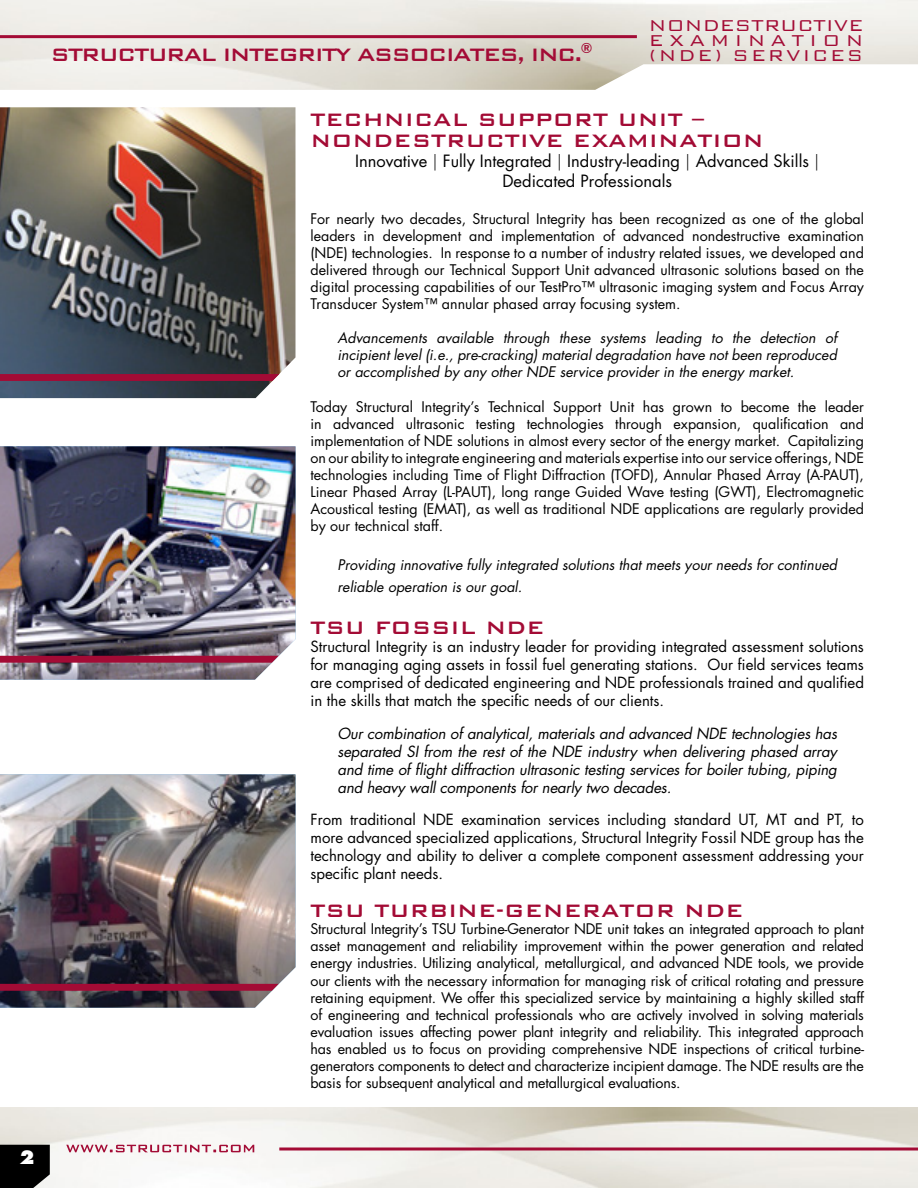
<style>
.page{position:relative;width:918px;height:1188px;background:#fff}
.page>*{position:absolute;margin:0;border:0;box-sizing:border-box;transform-origin:0 0}
.Headings{font:500 24px/21px "Bank Gothic";color:#a30b35}
.Headings-2{font:500 24px "Bank Gothic";letter-spacing:-.075em;color:#a30b35}
.Heading{font:300 21px "Bank Gothic";letter-spacing:.01em;color:#a30b35}
.Heading-2{font:300 21px "Bank Gothic";letter-spacing:.1em;color:#a30b35}
.Heading-3{font:300 21px "Bank Gothic";letter-spacing:.26em;color:#a30b35}
.t1{font:800 18px "Futura";color:#fff}
.Headings-3{font:16.5px "Futura";color:#000}
.Headings-4{font:15px/18px "Futura";color:#000;text-align:justify}
.Headings-5{font:italic 15px/18px "Futura";letter-spacing:-.01em;color:#000;text-align:justify}
.Headings-6{font:14.25px/17.1px "Futura";color:#000;text-align:justify}
.Headings-7{font:italic 14.25px/17.1px "Futura";color:#000;text-align:justify}
.s1{font-weight:300}
</style>
<div class="page">
<hr style="left:0;top:35px;width:637px;height:3px;background:#a30b35">
<svg style="left:66px;top:1145px;width:188px;height:7px"></svg>
<svg style="left:0;top:1145px;width:50px;height:43px"></svg>
<img style="left:0;top:107px;width:296px;height:291px">
<div style="left:0;top:374px;width:279px;height:7px;background:#a30b35"></div>
<hr style="left:279px;top:1148px;width:639px;height:2px;background:#a30b35">
<img style="left:0;top:774px;width:296px;height:234px">
<svg style="left:0;top:984px;width:279px;height:7px"></svg>
<img style="left:0;top:446px;width:295px;height:234px">
<svg style="left:0;top:656px;width:279px;height:7px"></svg>
<p class="Headings-2" style="left:50px;top:36px;width:543px">STRUCTURAL INTEGRITY ASSOCIATES, INC.<sup>®</sup></p>
<p class="Heading" style="left:649px;top:9px;width:216px">NONDESTRUCTIVE</p>
<p class="Heading-3" style="left:649px;top:24px;width:216px">EXAMINATION</p>
<p class="Heading-2" style="left:649px;top:39px;width:216px">(NDE) SERVICES</p>
<p class="Headings" style="left:310px;top:107px;width:455px">TECHNICAL SUPPORT UNIT –<br>NONDESTRUCTIVE EXAMINATION</p>
<p class="Headings-3" style="left:355px;top:150px;width:466px">Innovative <span class="s1">|</span> Fully Integrated <span class="s1">|</span> Industry-leading <span class="s1">|</span> Advanced Skills <span class="s1">|</span></p>
<p class="Headings-3" style="left:502px;top:170px;width:171px">Dedicated Professionals</p>
<p class="Headings-6" style="left:310px;top:210px;width:555px">For nearly two decades, Structural Integrity has been recognized as one of the global leaders in development and implementation of advanced nondestructive examination (NDE) technologies. In response to a number of industry related issues, we developed and delivered through our Technical Support Unit advanced ultrasonic solutions based on the digital processing capabilities of our TestPro™ ultrasonic imaging system and Focus Array Transducer System™ annular phased array focusing system.</p>
<p class="Headings-7" style="left:338px;top:330px;width:501px">Advancements available through these systems leading to the detection of incipient level (i.e., pre-cracking) material degradation have not been reproduced or accomplished by any other NDE service provider in the energy market.</p>
<p class="Headings-6" style="left:310px;top:398px;width:555px">Today Structural Integrity’s Technical Support Unit has grown to become the leader in advanced ultrasonic testing technologies through expansion, qualification and implementation of NDE solutions in almost every sector of the energy market. Capitalizing on our ability to integrate engineering and materials expertise into our service offerings, NDE technologies including Time of Flight Diffraction (TOFD), Annular Phased Array (A-PAUT), Linear Phased Array (L-PAUT), long range Guided Wave testing (GWT), Electromagnetic Acoustical testing (EMAT), as well as traditional NDE applications are regularly provided by our technical staff.</p>
<p class="Headings-7" style="left:338px;top:554px;width:501px;line-height:21.6px">Providing innovative fully integrated solutions that meets your needs for continued reliable operation is our goal.</p>
<p class="Headings" style="left:310px;top:615px;width:236px">TSU FOSSIL NDE</p>
<p class="Headings-4" style="left:310px;top:638px;width:555px">Structural Integrity is an industry leader for providing integrated assessment solutions for managing aging assets in fossil fuel generating stations. Our field services teams are comprised of dedicated engineering and NDE professionals trained and qualified in the skills that match the specific needs of our clients.</p>
<p class="Headings-5" style="left:338px;top:724px;width:501px">Our combination of analytical, materials and advanced NDE technologies has separated SI from the rest of the NDE industry when delivering phased array and time of flight diffraction ultrasonic testing services for boiler tubing, piping and heavy wall components for nearly two decades.</p>
<p class="Headings-4" style="left:310px;top:811px;width:555px">From traditional NDE examination services including standard UT, MT and PT, to more advanced specialized applications, Structural Integrity Fossil NDE group has the technology and ability to deliver a complete component assessment addressing your specific plant needs.</p>
<p class="Headings" style="left:310px;top:898px;width:435px">TSU TURBINE-GENERATOR NDE</p>
<p class="Headings-6" style="left:310px;top:921px;width:555px">Structural Integrity’s TSU Turbine-Generator NDE unit takes an integrated approach to plant asset management and reliability improvement within the power generation and related energy industries. Utilizing analytical, metallurgical, and advanced NDE tools, we provide our clients with the necessary information for managing risk of critical rotating and pressure retaining equipment. We offer this specialized service by maintaining a highly skilled staff of engineering and technical professionals who are actively involved in solving materials evaluation issues affecting power plant integrity and reliability. This integrated approach has enabled us to focus on providing comprehensive NDE inspections of critical turbine&shy;generators components to detect and characterize incipient damage. The NDE results are the basis for subsequent analytical and metallurgical evaluations.</p>
<p class="t1" style="left:20px;top:1146px;width:16px">2</p>
</div>
